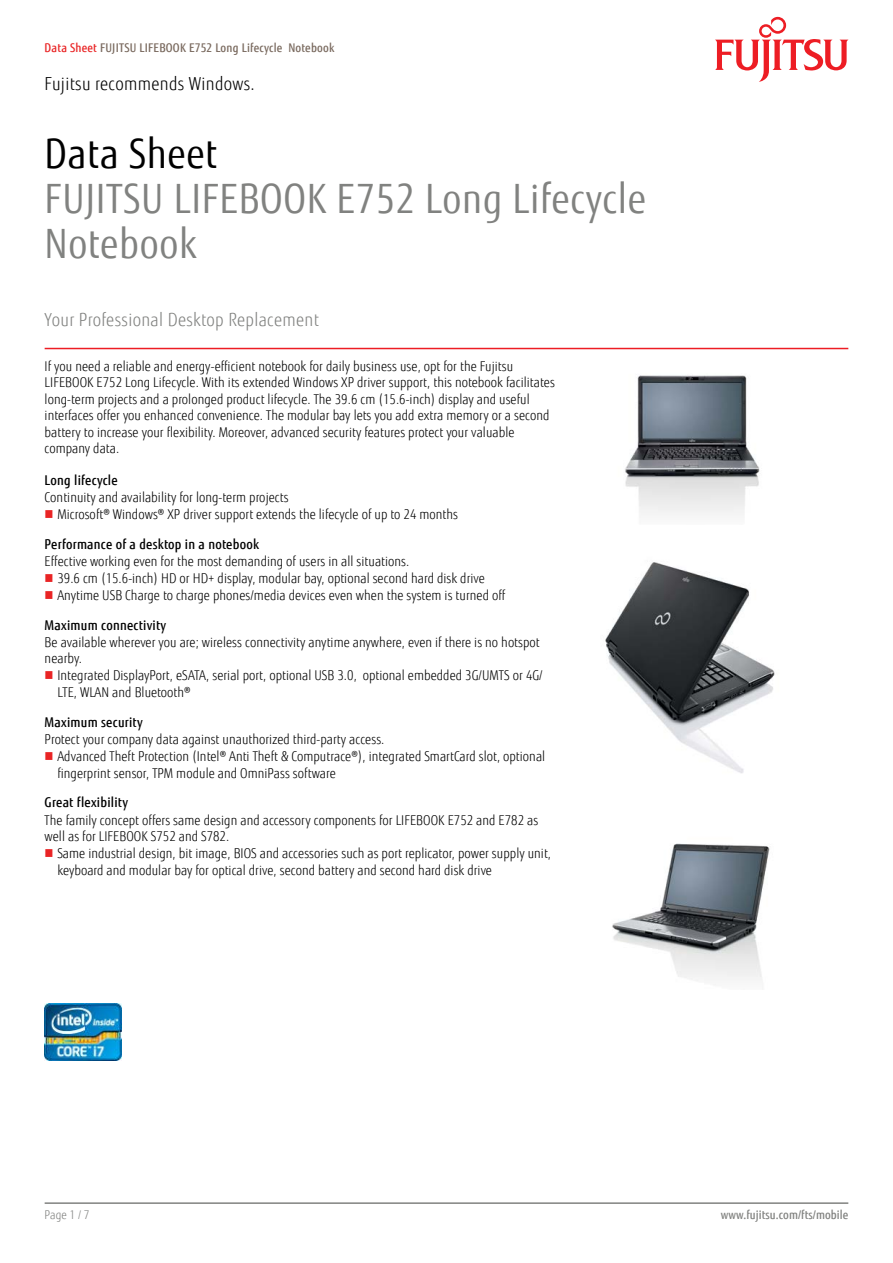
<style>
.page{position:relative;width:893px;height:1263px;background:#fff}
.page>*{position:absolute;margin:0;border:0;box-sizing:border-box;transform-origin:0 0}
.t1{font:40.5px/45px "Fujitsu Sans";letter-spacing:.02em;color:#818280;scale:.9 1}
.t2{font:40.5px "Fujitsu Sans";letter-spacing:.02em;color:#000;scale:.9 1}
.t3{font:300 18px "Fujitsu Sans";letter-spacing:.02em;color:#818280;scale:.9 1}
.t4{font:300 18px "Fujitsu Sans";letter-spacing:.02em;color:#000;scale:.9 1}
.t5{font:300 13.5px/16.5px "Fujitsu Sans";letter-spacing:.005em;color:#000;scale:.9 1}
.t6{font:500 13.5px "Fujitsu Sans";letter-spacing:.02em;color:#000;scale:.9 1}
.t7{font:500 12px "Fujitsu Sans";letter-spacing:.02em;color:#79695e;scale:.9 1}
.t8{font:500 12px "Fujitsu Sans";letter-spacing:.005em;color:#818280;scale:.9 1}
.t9{font:300 12px "Fujitsu Sans";color:#818280;scale:.9 1}
.s1{color:#e92425}
</style>
<div class="page">
<hr style="left:45px;top:1202px;width:803px;height:2px;background:#818280">
<hr style="left:45px;top:348px;width:803px;height:1px;background:#ed1d24">
<svg style="left:715px;top:17px;width:133px;height:65px"></svg>
<img style="left:625px;top:375px;width:135px;height:140px">
<img style="left:605px;top:562px;width:170px;height:211px">
<img style="left:612px;top:843px;width:158px;height:142px">
<img style="left:45px;top:1003px;width:76px;height:58px">
<p class="t7" style="left:45px;top:40px;width:323px"><span class="s1">Data Sheet</span> FUJITSU LIFEBOOK E752 Long Lifecycle Notebook</p>
<h2 class="t4" style="left:45px;top:73px;width:235px">Fujitsu recommends Windows.</h2>
<h1 class="t2" style="left:45px;top:130px;width:193px">Data Sheet</h1>
<h1 class="t1" style="left:45px;top:177px;width:670px">FUJITSU LIFEBOOK E752 Long Lifecycle<br>Notebook</h1>
<h2 class="t3" style="left:45px;top:309px;width:306px">Your Professional Desktop Replacement</h2>
<p class="t5" style="left:45px;top:358px;width:569px">If you need a reliable and energy-efficient notebook for daily business use, opt for the Fujitsu LIFEBOOK E752 Long Lifecycle. With its extended Windows XP driver support, this notebook facilitates long-term projects and a prolonged product lifecycle. The 39.6 cm (15.6-inch) display and useful interfaces offer you enhanced convenience. The modular bay lets you add extra memory or a second battery to increase your flexibility. Moreover, advanced security features protect your valuable company data.</p>
<p class="t6" style="left:45px;top:472px;width:83px">Long lifecycle</p>
<p class="t5" style="left:57px;top:489px;width:447px;line-height:17.1px;text-indent:-13px">Continuity and availability for long-term projects<br>Microsoft® Windows® XP driver support extends the lifecycle of up to 24 months</p>
<p class="t6" style="left:45px;top:536px;width:240px">Performance of a desktop in a notebook</p>
<p class="t5" style="left:57px;top:553px;width:499px;text-indent:-13px">Effective working even for the most demanding of users in all situations.<br>39.6 cm (15.6-inch) HD or HD+ display, modular bay, optional second hard disk drive<br>Anytime USB Charge to charge phones/media devices even when the system is turned off</p>
<p class="t6" style="left:45px;top:616px;width:137px">Maximum connectivity</p>
<p class="t5" style="left:45px;top:634px;width:552px">Be available wherever you are; wireless connectivity anytime anywhere, even if there is no hotspot nearby.</p>
<p class="t5" style="left:57px;top:668px;width:541px">Integrated DisplayPort, eSATA, serial port, optional USB 3.0, optional embedded 3G/UMTS or 4G/<br>LTE, WLAN and Bluetooth®</p>
<p class="t6" style="left:45px;top:714px;width:111px">Maximum security</p>
<p class="t5" style="left:57px;top:731px;width:543px;text-indent:-13px">Protect your company data against unauthorized third-party access.<br>Advanced Theft Protection (Intel® Anti Theft &amp; Computrace®), integrated SmartCard slot, optional fingerprint sensor, TPM module and OmniPass software</p>
<p class="t6" style="left:45px;top:794px;width:94px">Great flexibility</p>
<p class="t5" style="left:45px;top:812px;width:550px">The family concept offers same design and accessory components for LIFEBOOK E752 and E782 as well as for LIFEBOOK S752 and S782.</p>
<p class="t5" style="left:57px;top:845px;width:550px">Same industrial design, bit image, BIOS and accessories such as port replicator, power supply unit, keyboard and modular bay for optical drive, second battery and second hard disk drive</p>
<p class="t9" style="left:45px;top:1208px;width:51px">Page 1 / 7</p>
<p class="t8" style="left:721px;top:1208px;width:143px">www.fujitsu.com/fts/mobile</p>
</div>
